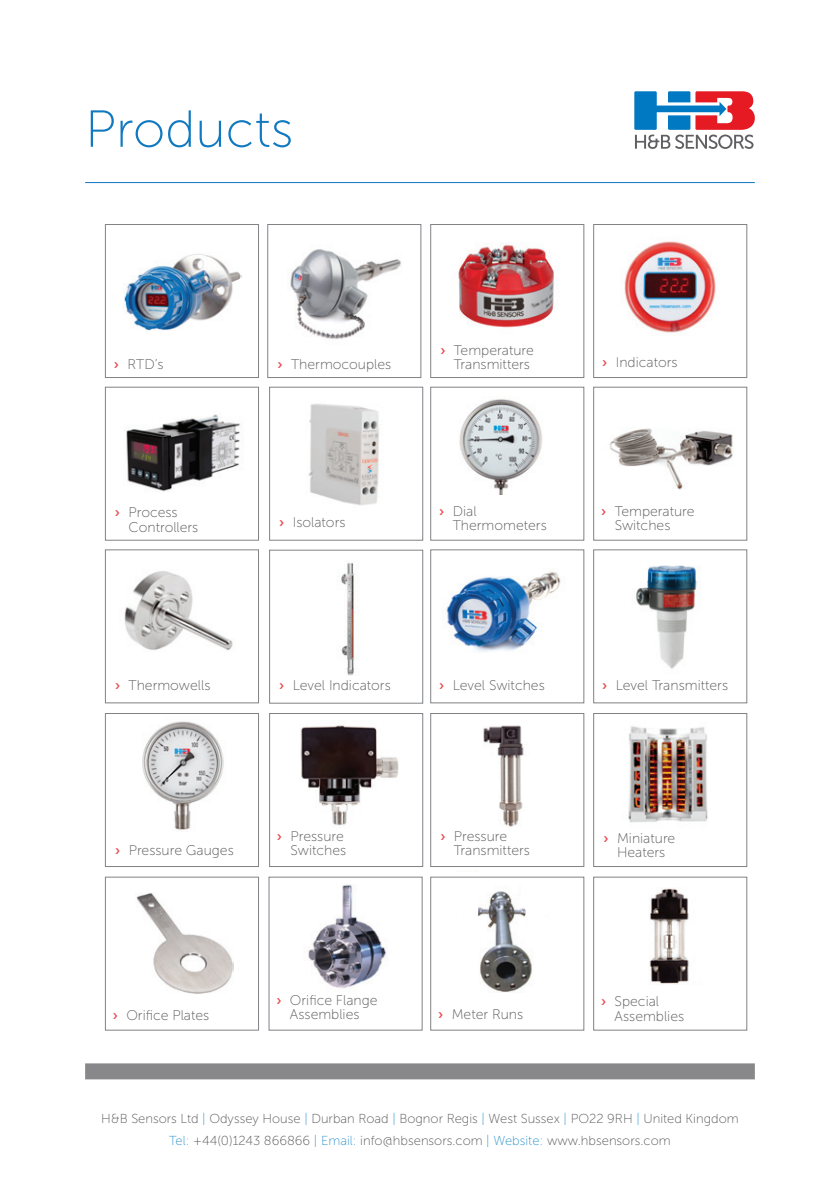
<style>
.page{position:relative;width:840px;height:1191px;background:#fff}
.page>*{position:absolute;margin:0;border:0;box-sizing:border-box;transform-origin:0 0}
.t1{font:52px "Museo Sans 100";color:#1079bf}
.t2{font:14px/14.4px "Museo Sans 100";color:#57585a}
.t3{font:13px/22px "Museo Sans 100";color:#57585a;text-align:center}
.s1{font-family:"Museo Sans 700";color:#e9484e}
.s2{color:#3094ce}
</style>
<div class="page">
<img style="left:480px;top:876px;width:52px;height:116px">
<svg style="left:441px;top:876px;width:40px;height:42px"></svg>
<svg style="left:519px;top:876px;width:42px;height:41px"></svg>
<img style="left:458px;top:244px;width:97px;height:84px">
<hr style="left:85px;top:182px;width:669px;height:1px;background:#1079bf">
<div style="left:430px;top:387px;width:153px;height:153px;border:1px solid #808285"></div>
<img style="left:624px;top:241px;width:92px;height:92px">
<div style="left:593px;top:224px;width:153px;height:154px;border:1px solid #808285"></div>
<div style="left:430px;top:549px;width:153px;height:154px;border:1px solid #808285"></div>
<div style="left:593px;top:549px;width:153px;height:154px;border:1px solid #808285"></div>
<div style="left:105px;top:713px;width:154px;height:153px;border:1px solid #808285"></div>
<div style="left:593px;top:713px;width:153px;height:153px;border:1px solid #808285"></div>
<img style="left:609px;top:428px;width:124px;height:62px">
<div style="left:593px;top:387px;width:153px;height:153px;border:1px solid #808285"></div>
<div style="left:430px;top:877px;width:153px;height:153px;border:1px solid #808285"></div>
<div style="left:269px;top:713px;width:154px;height:153px;border:1px solid #808285"></div>
<div style="left:593px;top:877px;width:153px;height:153px;border:1px solid #808285"></div>
<div style="left:105px;top:877px;width:154px;height:153px;border:1px solid #808285"></div>
<div style="left:105px;top:549px;width:154px;height:154px;border:1px solid #808285"></div>
<div style="left:269px;top:387px;width:154px;height:153px;border:1px solid #808285"></div>
<div style="left:105px;top:387px;width:154px;height:153px;border:1px solid #808285"></div>
<div style="left:269px;top:550px;width:154px;height:153px;border:1px solid #808285"></div>
<img style="left:136px;top:893px;width:98px;height:101px">
<div style="left:430px;top:713px;width:153px;height:153px;border:1px solid #808285"></div>
<div style="left:105px;top:224px;width:154px;height:154px;border:1px solid #808285"></div>
<img style="left:124px;top:254px;width:117px;height:77px">
<img style="left:483px;top:725px;width:41px;height:102px">
<div style="left:267px;top:224px;width:154px;height:154px;border:1px solid #808285"></div>
<img style="left:290px;top:249px;width:111px;height:91px">
<img style="left:124px;top:571px;width:109px;height:79px">
<img style="left:628px;top:726px;width:80px;height:97px">
<img style="left:446px;top:571px;width:115px;height:81px">
<img style="left:649px;top:888px;width:40px;height:96px">
<img style="left:459px;top:399px;width:83px;height:95px">
<img style="left:142px;top:721px;width:82px;height:110px">
<div style="left:430px;top:224px;width:153px;height:154px;border:1px solid #808285"></div>
<div style="left:85px;top:1063px;width:669px;height:16px;background:#88888a"></div>
<svg style="left:634px;top:91px;width:120px;height:58px"></svg>
<img style="left:126px;top:414px;width:114px;height:78px">
<img style="left:308px;top:403px;width:71px;height:103px">
<img style="left:341px;top:562px;width:14px;height:113px">
<img style="left:636px;top:565px;width:61px;height:104px">
<img style="left:300px;top:725px;width:99px;height:101px">
<img style="left:308px;top:884px;width:78px;height:104px">
<h1 class="t1" style="left:85px;top:101px;width:209px">Products</h1>
<p class="t2" style="left:114px;top:357px;width:51px"><span class="s1">›</span> RTD’s</p>
<p class="t2" style="left:277px;top:357px;width:115px"><span class="s1">›</span> Thermocouples</p>
<p class="t2" style="left:440px;top:343px;width:95px;text-align:right"><span class="s1">›</span> Temperature<br>Transmitters</p>
<p class="t2" style="left:128px;top:505px;width:71px;text-indent:-14px"><span class="s1">›</span> Process<br>Controllers</p>
<p class="t2" style="left:279px;top:515px;width:68px"><span class="s1">›</span> Isolators</p>
<p class="t2" style="left:452px;top:504px;width:95px;text-indent:-14px"><span class="s1">›</span> Dial<br>Thermometers</p>
<p class="t2" style="left:602px;top:355px;width:77px"><span class="s1">›</span> Indicators</p>
<p class="t2" style="left:614px;top:504px;width:81px;text-indent:-14px"><span class="s1">›</span> Temperature<br>Switches</p>
<p class="t2" style="left:115px;top:678px;width:97px"><span class="s1">›</span> Thermowells</p>
<p class="t2" style="left:279px;top:678px;width:113px"><span class="s1">›</span> Level Indicators</p>
<p class="t2" style="left:439px;top:678px;width:107px"><span class="s1">›</span> Level Switches</p>
<p class="t2" style="left:601px;top:678px;width:127px"><span class="s1">›</span> Level Transmitters</p>
<p class="t2" style="left:115px;top:843px;width:120px"><span class="s1">›</span> Pressure Gauges</p>
<p class="t2" style="left:277px;top:829px;width:71px;text-align:right"><span class="s1">›</span> Pressure<br>Switches</p>
<p class="t2" style="left:453px;top:829px;width:78px;text-indent:-14px"><span class="s1">›</span> Pressure<br>Transmitters</p>
<p class="t2" style="left:603px;top:831px;width:73px;text-align:center"><span class="s1">›</span> Miniature<br>Heaters</p>
<p class="t2" style="left:276px;top:992px;width:102px;text-align:center"><span class="s1">›</span> Orifice Flange<br>Assemblies</p>
<p class="t2" style="left:600px;top:994px;width:59px"><span class="s1">›</span> Special</p>
<p class="t2" style="left:438px;top:1006px;width:87px"><span class="s1">›</span> Meter Runs</p>
<p class="t2" style="left:113px;top:1008px;width:98px"><span class="s1">›</span> Orifice Plates</p>
<p class="t2" style="left:614px;top:1008px;width:71px">Assemblies</p>
<p class="t3" style="left:101px;top:1107px;width:638px">H&amp;B Sensors Ltd <span class="s2">|</span> Odyssey House <span class="s2">|</span> Durban Road <span class="s2">|</span> Bognor Regis <span class="s2">|</span> West Sussex <span class="s2">|</span> PO22 9RH <span class="s2">|</span> United Kingdom<br><span class="s2">Tel:</span> +44(0)1243 866866 <span class="s2">| Email:</span> info@hbsensors.com <span class="s2">| Website:</span> www.hbsensors.com</p>
</div>
